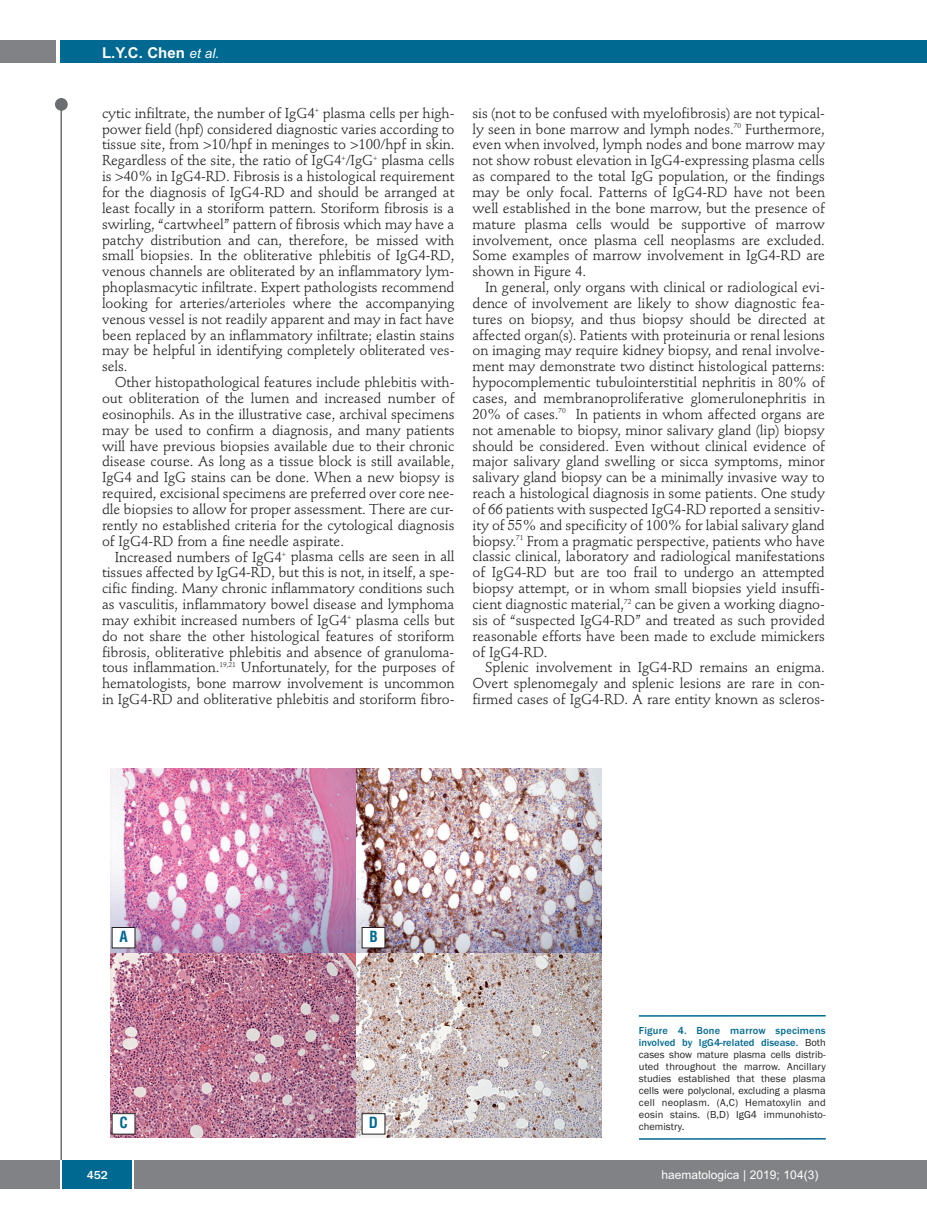
<style>
.page{position:relative;width:927px;height:1225px;background:#fff}
.page>*{position:absolute;margin:0;border:0;box-sizing:border-box;transform-origin:0 0}
.t1{font:700 15px "Arial";color:#fff}
.t2{font:700 condensed 15px "Helvetica";color:#006991}
.t3{font:14.25px/15.9px "Stempel Schneidler";letter-spacing:-.005em;color:#231f20;text-align:justify}
.t4{font:12px "Arial";color:#fff}
.t5{font:500 12px "Franklin Gothic";color:#fff}
.t6{font:10.5px/12px "Franklin Gothic";letter-spacing:.01em;color:#231f20;text-align:justify}
.s1{font-weight:400;font-style:italic;font-size:13.5px}
.s2{font-weight:500;color:#006991}
</style>
<div class="page">
<div style="left:911px;top:40px;width:16px;height:22px;background:#006991"></div>
<div style="left:910px;top:1160px;width:17px;height:28px;background:#808285"></div>
<div style="left:55px;top:98px;width:13px;height:13px;background:#6c6d70;border-radius:50%"></div>
<hr style="left:60px;top:101px;width:2px;height:1061px;background:#6c6d70">
<div style="left:60px;top:40px;width:852px;height:22px;background:#006991"></div>
<div style="left:0;top:40px;width:56px;height:22px;background:#808285"></div>
<div style="left:0;top:1160px;width:911px;height:28px;background:#808285"></div>
<div style="left:62px;top:1160px;width:71px;height:28px;background:#006991"></div>
<hr style="left:60px;top:1160px;width:2px;height:28px;background:#fff">
<svg style="left:133px;top:1160px;width:1px;height:28px"></svg>
<img style="left:110px;top:769px;width:491px;height:368px">
<hr style="left:639px;top:1015px;width:187px;height:1px;background:#006991">
<hr style="left:639px;top:1138px;width:187px;height:1px;background:#006991">
<div style="left:112px;top:927px;width:23px;height:20px;background:#fff"></div>
<div style="left:112px;top:927px;width:23px;height:21px;border:1px solid #231f20"></div>
<div style="left:362px;top:927px;width:23px;height:20px;background:#fff"></div>
<div style="left:362px;top:927px;width:23px;height:21px;border:1px solid #231f20"></div>
<div style="left:112px;top:1113px;width:23px;height:21px;background:#fff"></div>
<div style="left:112px;top:1113px;width:23px;height:21px;border:1px solid #231f20"></div>
<div style="left:362px;top:1113px;width:23px;height:21px;background:#fff"></div>
<div style="left:362px;top:1113px;width:23px;height:21px;border:1px solid #231f20"></div>
<p class="t1" style="left:102px;top:44px;width:119px">L.Y.C. Chen <span class="s1">et al.</span></p>
<p class="t3" style="left:102px;top:106px;width:354px">cytic infiltrate, the number of IgG4<sup>+</sup> plasma cells per high&shy;power field (hpf) considered diagnostic varies according to tissue site, from &gt;10/hpf in meninges to &gt;100/hpf in skin.<br>Regardless of the site, the ratio of IgG4<sup>+</sup>/IgG<sup>+</sup> plasma cells is &gt;40% in IgG4-RD. Fibrosis is a histological requirement for the diagnosis of IgG4-RD and should be arranged at least focally in a storiform pattern. Storiform fibrosis is a swirling, “cartwheel” pattern of fibrosis which may have a patchy distribution and can, therefore, be missed with small biopsies. In the obliterative phlebitis of IgG4-RD, venous channels are obliterated by an inflammatory lym&shy;phoplasmacytic infiltrate. Expert pathologists recommend looking for arteries/arterioles where the accompanying venous vessel is not readily apparent and may in fact have been replaced by an inflammatory infiltrate; elastin stains may be helpful in identifying completely obliterated ves&shy;sels.</p>
<p class="t3" style="left:102px;top:376px;width:354px;text-indent:13px">Other histopathological features include phlebitis with&shy;out obliteration of the lumen and increased number of eosinophils. As in the illustrative case, archival specimens may be used to confirm a diagnosis, and many patients will have previous biopsies available due to their chronic disease course. As long as a tissue block is still available, IgG4 and IgG stains can be done. When a new biopsy is required, excisional specimens are preferred over core nee&shy;dle biopsies to allow for proper assessment. There are cur&shy;rently no established criteria for the cytological diagnosis of IgG4-RD from a fine needle aspirate.</p>
<p class="t3" style="left:102px;top:550px;width:354px;text-indent:13px">Increased numbers of IgG4<sup>+</sup> plasma cells are seen in all tissues affected by IgG4-RD, but this is not, in itself, a spe&shy;cific finding. Many chronic inflammatory conditions such as vasculitis, inflammatory bowel disease and lymphoma may exhibit increased numbers of IgG4<sup>+</sup> plasma cells but do not share the other histological features of storiform fibrosis, obliterative phlebitis and absence of granuloma&shy;tous inflammation.<sup>19,21</sup> Unfortunately, for the purposes of hematologists, bone marrow involvement is uncommon in IgG4-RD and obliterative phlebitis and storiform fibro-</p>
<p class="t3" style="left:472px;top:106px;width:354px">sis (not to be confused with myelofibrosis) are not typical&shy;ly seen in bone marrow and lymph nodes.<sup>70</sup> Furthermore, even when involved, lymph nodes and bone marrow may not show robust elevation in IgG4-expressing plasma cells as compared to the total IgG population, or the findings may be only focal. Patterns of IgG4-RD have not been well established in the bone marrow, but the presence of mature plasma cells would be supportive of marrow involvement, once plasma cell neoplasms are excluded.<br>Some examples of marrow involvement in IgG4-RD are shown in Figure 4.</p>
<p class="t3" style="left:472px;top:281px;width:354px;text-indent:13px">In general, only organs with clinical or radiological evi&shy;dence of involvement are likely to show diagnostic fea&shy;tures on biopsy, and thus biopsy should be directed at affected organ(s). Patients with proteinuria or renal lesions on imaging may require kidney biopsy, and renal involve&shy;ment may demonstrate two distinct histological patterns: hypocomplementic tubulointerstitial nephritis in 80% of cases, and membranoproliferative glomerulonephritis in 20% of cases.<sup>70</sup> In patients in whom affected organs are not amenable to biopsy, minor salivary gland (lip) biopsy should be considered. Even without clinical evidence of major salivary gland swelling or sicca symptoms, minor salivary gland biopsy can be a minimally invasive way to reach a histological diagnosis in some patients. One study of 66 patients with suspected IgG4-RD reported a sensitiv&shy;ity of 55% and specificity of 100% for labial salivary gland biopsy.<sup>71</sup> From a pragmatic perspective, patients who have classic clinical, laboratory and radiological manifestations of IgG4-RD but are too frail to undergo an attempted biopsy attempt, or in whom small biopsies yield insuffi&shy;cient diagnostic material,<sup>72</sup> can be given a working diagno&shy;sis of “suspected IgG4-RD” and treated as such provided reasonable efforts have been made to exclude mimickers of IgG4-RD.</p>
<p class="t3" style="left:472px;top:661px;width:354px;text-indent:13px">Splenic involvement in IgG4-RD remains an enigma.<br>Overt splenomegaly and splenic lesions are rare in con&shy;firmed cases of IgG4-RD. A rare entity known as scleros-</p>
<p class="t2" style="left:119px;top:928px;width:10px">A</p>
<p class="t2" style="left:369px;top:928px;width:10px">B</p>
<p class="t2" style="left:119px;top:1114px;width:10px">C</p>
<p class="t2" style="left:369px;top:1114px;width:11px">D</p>
<p class="t6" style="left:639px;top:1024px;width:188px"><span class="s2">Figure 4. Bone marrow specimens involved by IgG4-related disease.</span> Both cases show mature plasma cells distrib&shy;uted throughout the marrow. Ancillary studies established that these plasma cells were polyclonal, excluding a plasma cell neoplasm. (A,C) Hematoxylin and eosin stains. (B,D) IgG4 immunohisto&shy;chemistry.</p>
<p class="t5" style="left:87px;top:1167px;width:23px">452</p>
<p class="t4" style="left:661px;top:1167px;width:158px">haematologica | 2019; 104(3)</p>
</div>
